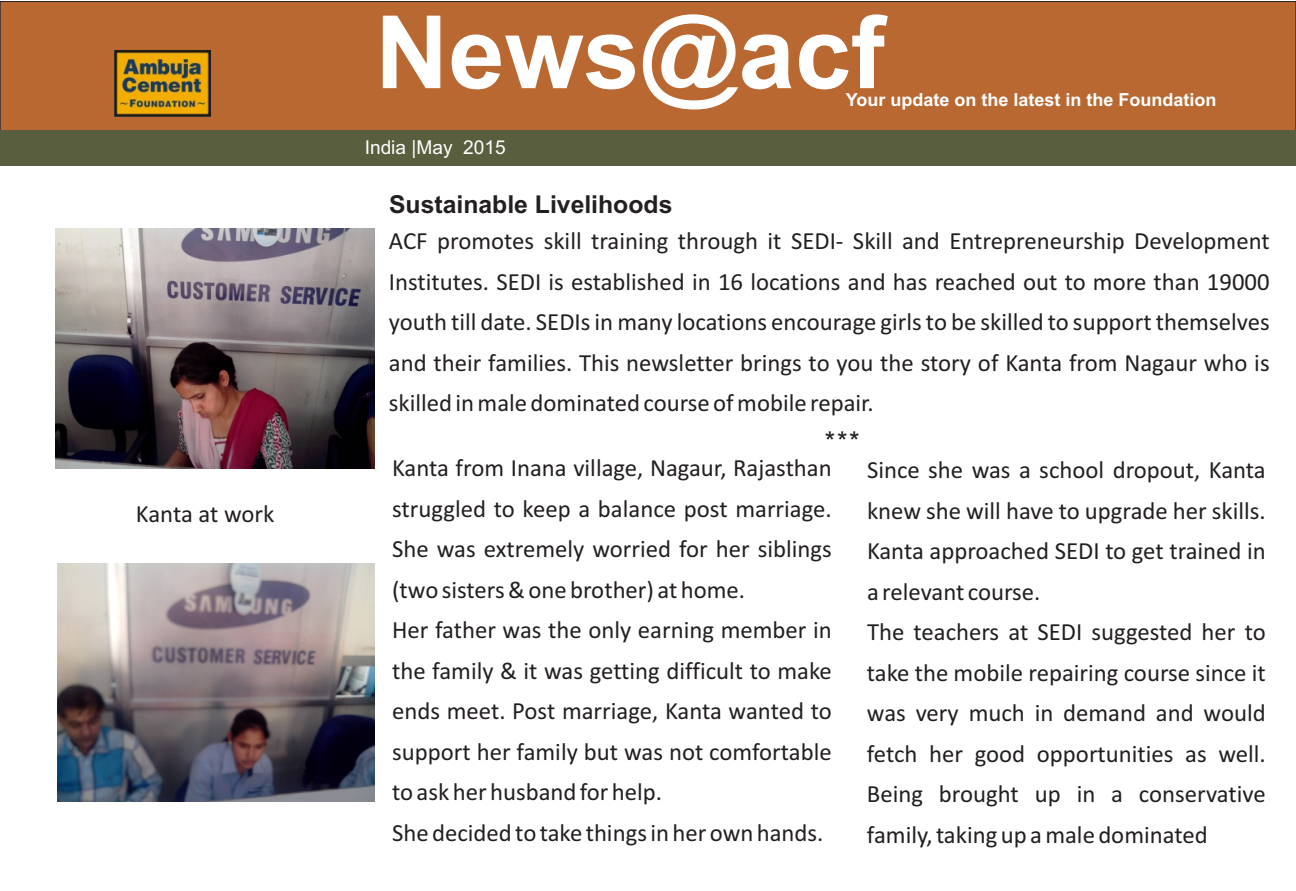
<style>
.page{position:relative;width:1296px;height:891px;background:#fff}
.page>*{position:absolute;margin:0;border:0;box-sizing:border-box;transform-origin:0 0}
.t1{font:700 101.25px "Arial";color:#fff}
.t2{font:27px "Arial";color:#231f20}
.t3{font:24.75px/40.5px "Calibri";color:#231f20}
.t4{font:700 24.75px "Arial";color:#231f20}
.t5{font:19.12px "Arial";color:#fff}
.t6{font:700 18px "Arial";color:#fff}
</style>
<div class="page">
<div style="left:0;top:1px;width:1296px;height:129px;background:#ba6831"></div>
<div style="left:0;top:130px;width:1296px;height:35px;background:#595e3e"></div>
<img style="left:114px;top:50px;width:96px;height:67px">
<img style="left:58px;top:564px;width:317px;height:237px">
<img style="left:55px;top:229px;width:320px;height:239px">
<p class="t3" style="left:136px;top:496px;width:140px">Kanta at work</p>
<h1 class="t1" style="left:375px;top:14px;width:511px">News@acf</h1>
<p class="t6" style="left:846px;top:92px;width:372px">Your update on the latest in the Foundation</p>
<p class="t5" style="left:365px;top:140px;width:143px">India |May 2015</p>
<p class="t4" style="left:389px;top:195px;width:285px">Sustainable Livelihoods</p>
<p class="t3" style="left:389px;top:223px;width:882px;text-align:justify">ACF promotes skill training through it SEDI- Skill and Entrepreneurship Development Institutes. SEDI is established in 16 locations and has reached out to more than 19000 youth till date. SEDIs in many locations encourage girls to be skilled to support themselves and their families. This newsletter brings to you the story of Kanta from Nagaur who is skilled in male dominated course of mobile repair.</p>
<p class="t2" style="left:825px;top:432px;width:36px">***</p>
<p class="t3" style="left:392px;top:450px;width:441px">Kanta from Inana village, Nagaur, Rajasthan struggled to keep a balance post marriage.<br>She was extremely worried for her siblings (two sisters &amp; one brother) at home.<br>Her father was the only earning member in the family &amp; it was getting difficult to make ends meet. Post marriage, Kanta wanted to support her family but was not comfortable to ask her husband for help.<br>She decided to take things in her own hands.</p>
<p class="t3" style="left:867px;top:452px;width:400px">Since she was a school dropout, Kanta knew she will have to upgrade her skills.<br>Kanta approached SEDI to get trained in a relevant course.<br>The teachers at SEDI suggested her to take the mobile repairing course since it was very much in demand and would fetch her good opportunities as well.<br>Being brought up in a conservative family, taking up a male dominated</p>
</div>
